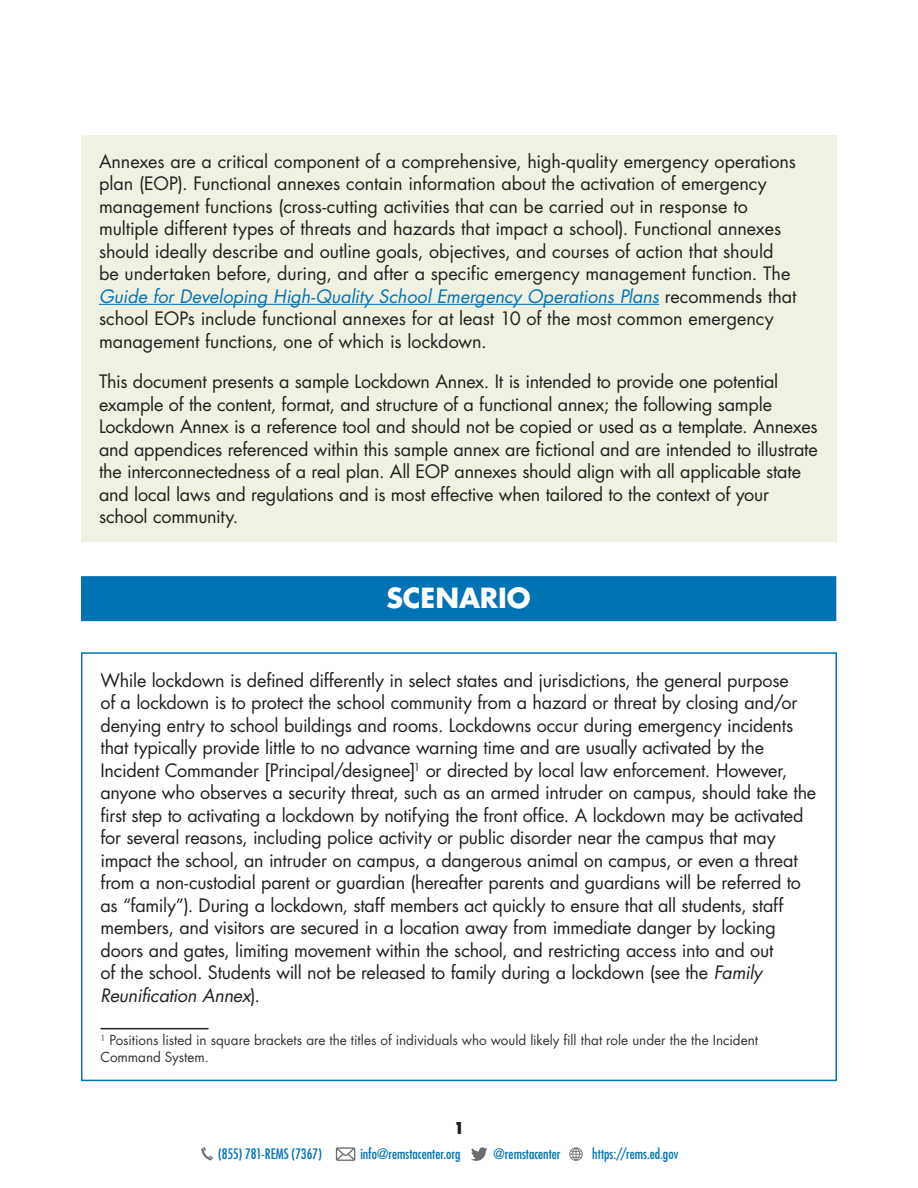
<style>
.page{position:relative;width:918px;height:1188px;background:#fff}
.page>*{position:absolute;margin:0;border:0;box-sizing:border-box;transform-origin:0 0}
.t1{font:700 27px "Futura Std";letter-spacing:-.005em;color:#fff}
.t2{font:18px/22.5px "Futura Std";letter-spacing:-.01em;color:#231f20}
.t3{font:800 18px "Futura PT Cond";color:#231f20}
.t4{font:condensed 14.1px "Futura Std";color:#0073b4}
.t5{font:13.5px/16.5px "Futura Std";color:#323332}
.s1{font-style:italic;color:#0073b4}
.s2{font-style:italic}
.s3{font-family:"Calibri";font-weight:700;color:#fff}
</style>
<div class="page">
<svg style="left:336px;top:1147px;width:19px;height:14px"></svg>
<svg style="left:471px;top:1147px;width:17px;height:14px"></svg>
<svg style="left:569px;top:1147px;width:14px;height:14px"></svg>
<svg style="left:201px;top:1147px;width:12px;height:13px"></svg>
<div style="left:81px;top:135px;width:756px;height:406px;background:#eff1e2"></div>
<hr style="left:99px;top:304px;width:560px;height:1px;background:#0073b4">
<hr style="left:100px;top:1028px;width:108px;height:1px;background:#231f20">
<div style="left:81px;top:652px;width:756px;height:429px;border:2px solid #0073b4"></div>
<div style="left:81px;top:576px;width:755px;height:45px;background:#0073b4"></div>
<p class="t2" style="left:99px;top:150px;width:699px">Annexes are a critical component of a comprehensive, high-quality emergency operations plan (EOP). Functional annexes contain information about the activation of emergency management functions (cross-cutting activities that can be carried out in response to multiple different types of threats and hazards that impact a school). Functional annexes should ideally describe and outline goals, objectives, and courses of action that should be undertaken before, during, and after a specific emergency management function. The <span class="s1">Guide for Developing High-Quality School Emergency Operations Plans</span> recommends that school EOPs include functional annexes for at least 10 of the most common emergency management functions, one of which is lockdown.</p>
<p class="t2" style="left:99px;top:371px;width:720px">This document presents a sample Lockdown Annex. It is intended to provide one potential example of the content, format, and structure of a functional annex; the following sample Lockdown Annex is a reference tool and should not be copied or used as a template. Annexes and appendices referenced within this sample annex are fictional and are intended to illustrate the interconnectedness of a real plan. All EOP annexes should align with all applicable state and local laws and regulations and is most effective when tailored to the context of your school community.</p>
<h2 class="t1" style="left:386px;top:580px;width:146px">SCENARIO</h2>
<p class="t2" style="left:100px;top:669px;width:717px">While lockdown is defined differently in select states and jurisdictions, the general purpose<br>of a lockdown is to protect the school community from a hazard or threat by closing and/or denying entry to school buildings and rooms. Lockdowns occur during emergency incidents that typically provide little to no advance warning time and are usually activated by the Incident Commander [Principal/designee]<sup>1</sup> or directed by local law enforcement. However, anyone who observes a security threat, such as an armed intruder on campus, should take the first step to activating a lockdown by notifying the front office. A lockdown may be activated for several reasons, including police activity or public disorder near the campus that may impact the school, an intruder on campus, a dangerous animal on campus, or even a threat from a non-custodial parent or guardian (hereafter parents and guardians will be referred to as “family”). During a lockdown, staff members act quickly to ensure that all students, staff members, and visitors are secured in a location away from immediate danger by locking doors and gates, limiting movement within the school, and restricting access into and out<br>of the school. Students will not be released to family during a lockdown (see the <span class="s2">Family Reunification Annex</span>).</p>
<p class="t5" style="left:100px;top:1032px;width:659px"><sup>1</sup> Positions listed in square brackets are the titles of individuals who would likely fill that role under the the Incident<br>Command System. <span class="s3">OBJECTIVES</span></p>
<p class="t3" style="left:454px;top:1118px;width:11px">1</p>
<p class="t4" style="left:218px;top:1146px;width:105px">(855) 781-REMS (7367)</p>
<p class="t4" style="left:360px;top:1146px;width:102px">info@remstacenter.org</p>
<p class="t4" style="left:494px;top:1146px;width:69px">@remstacenter</p>
<p class="t4" style="left:592px;top:1146px;width:88px">https://rems.ed.gov</p>
</div>
